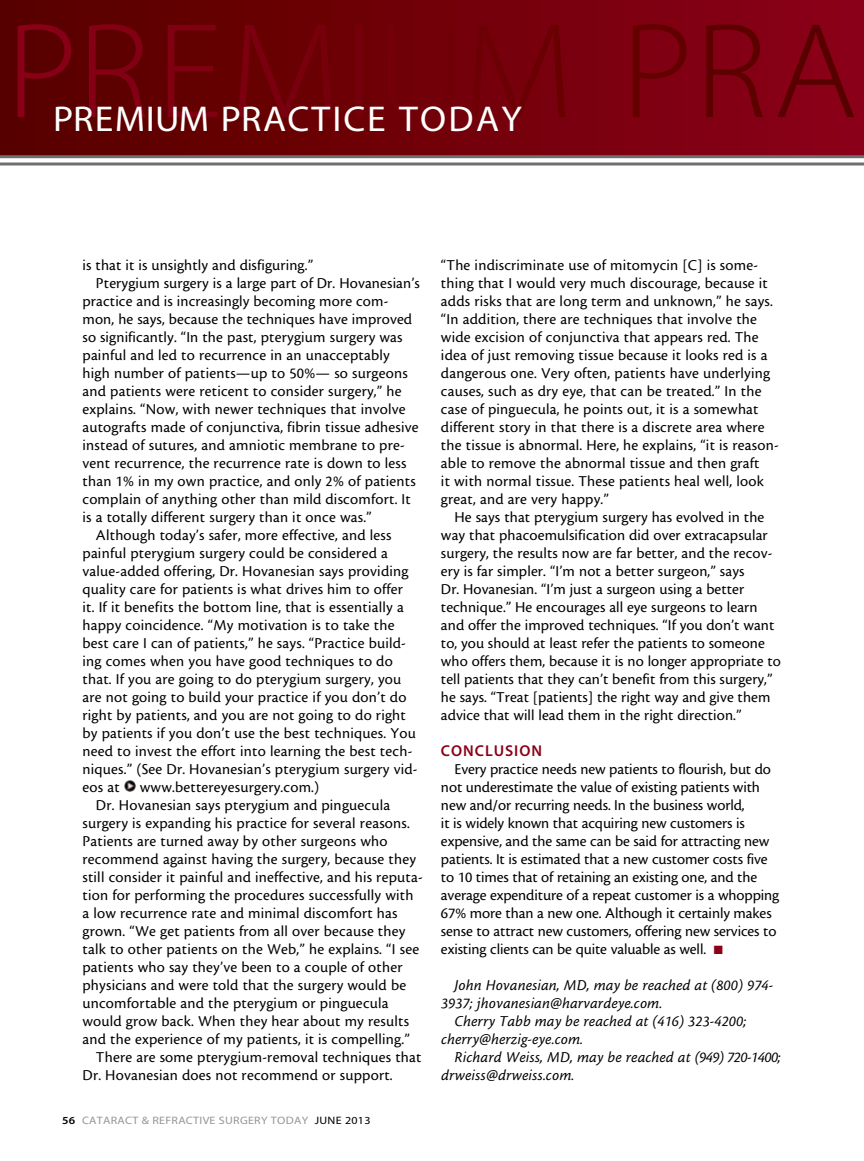
<style>
.page{position:relative;width:864px;height:1161px;background:#fff}
.page>*{position:absolute;margin:0;border:0;box-sizing:border-box;transform-origin:0 0}
.t1{font:136.65px "Myriad MM 215 600";letter-spacing:.015em;color:#fff;scale:1.05 1}
.t2{font:36px "Myriad MM 400 600";letter-spacing:.04em;color:#fff;scale:1.05 1}
.t3{font:15.75px/18px "Cronos MM 408 10";letter-spacing:.015em;color:#000}
.t4{font:15.75px/18px "Cronos MM 408 10";letter-spacing:-.005em;color:#000}
.t5{font:15.75px "Cronos MM It 408 10";letter-spacing:.015em;color:#000}
.t6{font:15.75px "Myriad MM 565 600";letter-spacing:.06em;color:#8b0018}
.t7{font:10.8px "Myriad MM 400 600";letter-spacing:.025em;color:#939598;scale:1.11 1}
.t8{font:10.8px "Myriad MM 400 600";letter-spacing:.025em;color:#000;scale:1.11 1}
.s1{font-family:"Myriad MM 565 600";color:#000}
.s2{color:#939598}
.s3{color:#8b0018}
</style>
<div class="page">
<div style="left:0;top:0;width:864px;height:155px;background:linear-gradient(to right,#570000,#8c0018)"></div>
<hr style="left:0;top:155px;width:864px;height:3px;background:#6d6e71">
<hr style="left:0;top:163px;width:864px;height:3px;background:#6d6e71">
<svg style="left:124px;top:780px;width:12px;height:12px"></svg>
<h1 class="t1" style="left:6px;top:5px;width:812px">PREMIUM PRA</h1>
<h2 class="t2" style="left:53px;top:101px;width:448px">PREMIUM PRACTICE TODAY</h2>
<p class="t3" style="left:82px;top:256px;width:232px">is that it is unsightly and disfiguring.”</p>
<p class="t3" style="left:96px;top:274px;width:325px">Pterygium surgery is a large part of Dr. Hovanesian’s</p>
<p class="t3" style="left:82px;top:292px;width:307px">practice and is increasingly becoming more com-</p>
<p class="t3" style="left:82px;top:310px;width:331px">mon, he says, because the techniques have improved</p>
<p class="t3" style="left:82px;top:328px;width:322px">so significantly. “In the past, pterygium surgery was</p>
<p class="t3" style="left:82px;top:346px;width:309px">painful and led to recurrence in an unacceptably</p>
<p class="t3" style="left:82px;top:364px;width:327px">high number of patients—up to 50%— so surgeons</p>
<p class="t3" style="left:82px;top:382px;width:321px">and patients were reticent to consider surgery,” he</p>
<p class="t3" style="left:82px;top:400px;width:325px">explains. “Now, with newer techniques that involve</p>
<p class="t3" style="left:82px;top:418px;width:338px">autografts made of conjunctiva, fibrin tissue adhesive</p>
<p class="t3" style="left:82px;top:436px;width:324px">instead of sutures, and amniotic membrane to pre-</p>
<p class="t3" style="left:82px;top:454px;width:326px">vent recurrence, the recurrence rate is down to less</p>
<p class="t3" style="left:82px;top:472px;width:335px">than 1% in my own practice, and only 2% of patients</p>
<p class="t3" style="left:82px;top:490px;width:330px">complain of anything other than mild discomfort. It</p>
<p class="t3" style="left:82px;top:508px;width:291px">is a totally different surgery than it once was.”</p>
<p class="t3" style="left:96px;top:526px;width:297px">Although today’s safer, more effective, and less</p>
<p class="t3" style="left:82px;top:544px;width:307px">painful pterygium surgery could be considered a</p>
<p class="t3" style="left:82px;top:562px;width:327px">value-added offering, Dr. Hovanesian says providing</p>
<p class="t3" style="left:82px;top:580px;width:322px">quality care for patients is what drives him to offer</p>
<p class="t3" style="left:82px;top:598px;width:323px">it. If it benefits the bottom line, that is essentially a</p>
<p class="t3" style="left:82px;top:616px;width:313px">happy coincidence. “My motivation is to take the</p>
<p class="t3" style="left:82px;top:634px;width:325px">best care I can of patients,” he says. “Practice build-</p>
<p class="t3" style="left:82px;top:652px;width:312px">ing comes when you have good techniques to do</p>
<p class="t3" style="left:82px;top:670px;width:320px">that. If you are going to do pterygium surgery, you</p>
<p class="t3" style="left:82px;top:688px;width:325px">are not going to build your practice if you don’t do</p>
<p class="t3" style="left:82px;top:706px;width:325px">right by patients, and you are not going to do right</p>
<p class="t3" style="left:82px;top:724px;width:335px">by patients if you don’t use the best techniques. You</p>
<p class="t3" style="left:82px;top:742px;width:331px">need to invest the effort into learning the best tech-</p>
<p class="t3" style="left:82px;top:760px;width:337px">niques.” (See Dr. Hovanesian’s pterygium surgery vid-</p>
<p class="t3" style="left:82px;top:778px;width:39px">eos at</p>
<p class="t3" style="left:140px;top:778px;width:181px">www.bettereyesurgery.com.)</p>
<p class="t3" style="left:96px;top:796px;width:296px">Dr. Hovanesian says pterygium and pinguecula</p>
<p class="t3" style="left:82px;top:814px;width:329px">surgery is expanding his practice for several reasons.</p>
<p class="t3" style="left:82px;top:832px;width:307px">Patients are turned away by other surgeons who</p>
<p class="t3" style="left:82px;top:850px;width:335px">recommend against having the surgery, because they</p>
<p class="t3" style="left:82px;top:868px;width:342px">still consider it painful and ineffective, and his reputa-</p>
<p class="t3" style="left:82px;top:886px;width:333px">tion for performing the procedures successfully with</p>
<p class="t3" style="left:82px;top:904px;width:317px">a low recurrence rate and minimal discomfort has</p>
<p class="t3" style="left:82px;top:922px;width:324px">grown. “We get patients from all over because they</p>
<p class="t3" style="left:82px;top:940px;width:338px">talk to other patients on the Web,” he explains. “I see</p>
<p class="t3" style="left:82px;top:958px;width:322px">patients who say they’ve been to a couple of other</p>
<p class="t3" style="left:82px;top:976px;width:325px">physicians and were told that the surgery would be</p>
<p class="t3" style="left:82px;top:994px;width:308px">uncomfortable and the pterygium or pinguecula</p>
<p class="t3" style="left:82px;top:1012px;width:328px">would grow back. When they hear about my results</p>
<p class="t3" style="left:82px;top:1030px;width:329px">and the experience of my patients, it is compelling.”</p>
<p class="t3" style="left:96px;top:1048px;width:327px">There are some pterygium-removal techniques that</p>
<p class="t3" style="left:82px;top:1066px;width:312px">Dr. Hovanesian does not recommend or support.</p>
<p class="t7" style="left:62px;top:1115px;width:196px"><span class="s1">56</span> CATARACT &amp; REFRACTIVE SURGERY TOD</p>
<p class="t8" style="left:294px;top:1115px;width:70px"><span class="s2">AY</span> JUNE 2013</p>
<p class="t3" style="left:441px;top:256px;width:339px">“The indiscriminate use of mitomycin [C] is some&shy;thing that I would very much discourage, because it adds risks that are long term and unknown,” he says. “In addition, there are techniques that involve the wide excision of conjunctiva that appears red. The idea of just removing tissue because it looks red is a dangerous one. Very often, patients have underlying causes, such as dry eye, that can be treated.” In the case of pinguecula, he points out, it is a somewhat different story in that there is a discrete area where the tissue is abnormal. Here, he explains, “it is reason&shy;able to remove the abnormal tissue and then graft<br>it with normal tissue. These patients heal well, look great, and are very happy.”</p>
<p class="t3" style="left:441px;top:508px;width:341px;text-indent:13px">He says that pterygium surgery has evolved in the way that phacoemulsification did over extracapsular surgery, the results now are far better, and the recov&shy;ery is far simpler. “I’m not a better surgeon,” says<br>Dr. Hovanesian. “I’m just a surgeon using a better technique.” He encourages all eye surgeons to learn and offer the improved techniques. “If you don’t want to, you should at least refer the patients to someone who offers them, because it is no longer appropriate to tell patients that they can’t benefit from this surgery,” he says. “Treat [patients] the right way and give them advice that will lead them in the right direction.”</p>
<p class="t6" style="left:441px;top:743px;width:103px">CONCLUSION</p>
<p class="t4" style="left:441px;top:761px;width:340px;text-indent:13px">Every practice needs new patients to flourish, but do not underestimate the value of existing patients with new and/or recurring needs. In the business world,<br>it is widely known that acquiring new customers is expensive, and the same can be said for attracting new patients. It is estimated that a new customer costs five to 10 times that of retaining an existing one, and the average expenditure of a repeat customer is a whopping 67% more than a new one. Although it certainly makes sense to attract new customers, offering new services to existing clients can be quite valuable as well. <span class="s3">■</span></p>
<p class="t5" style="left:454px;top:977px;width:320px">John Hovanesian, MD, may be reached at (800) 974-</p>
<p class="t5" style="left:441px;top:995px;width:223px">3937; jhovanesian@harvardeye.com.</p>
<p class="t5" style="left:454px;top:1013px;width:293px">Cherry Tabb may be reached at (416) 323-4200;</p>
<p class="t5" style="left:441px;top:1031px;width:144px">cherry@herzig-eye.com.</p>
<p class="t5" style="left:454px;top:1049px;width:328px">Richard Weiss, MD, may be reached at (949) 720-1400;</p>
<p class="t5" style="left:441px;top:1067px;width:135px">drweiss@drweiss.com.</p>
</div>
